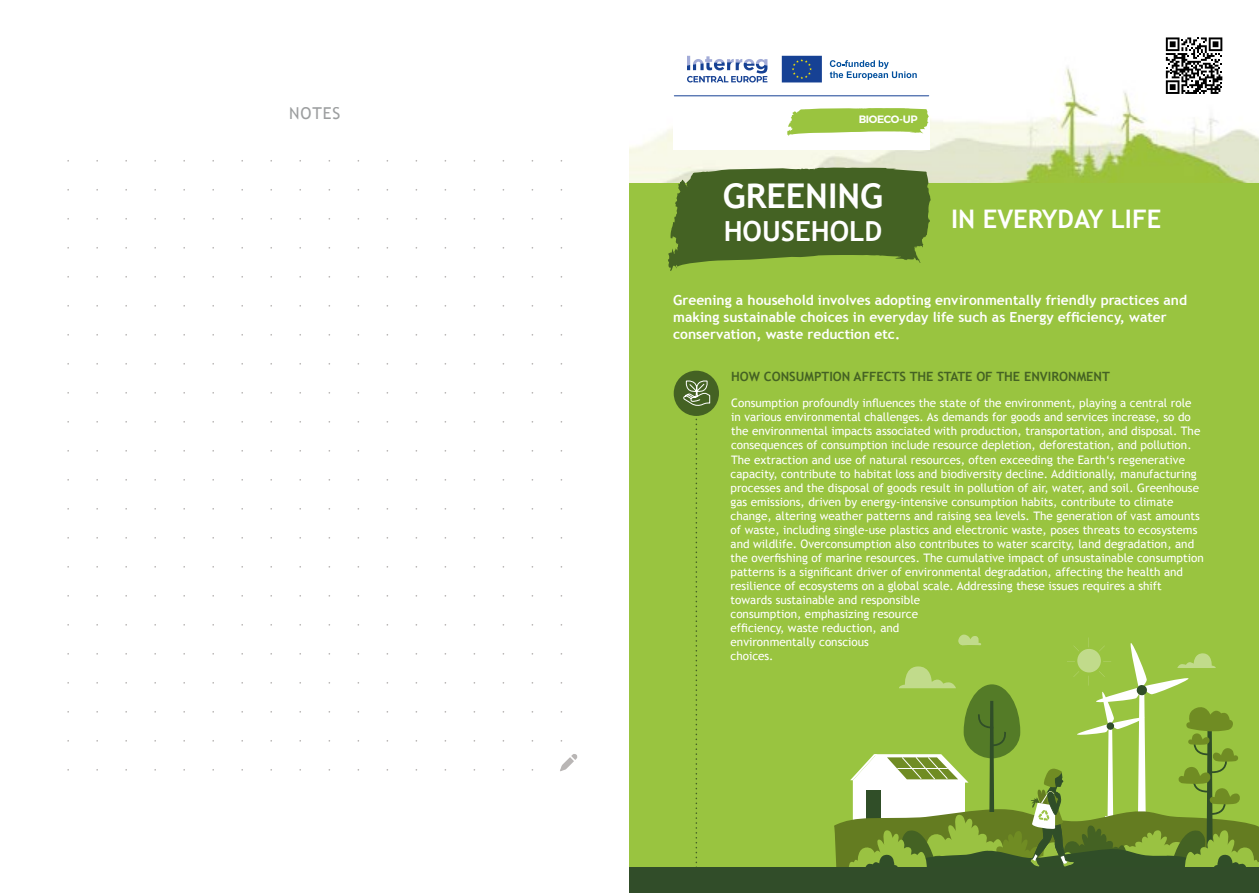
<style>
.page{position:relative;width:1259px;height:893px;background:#fff}
.page>*{position:absolute;margin:0;border:0;box-sizing:border-box;transform-origin:0 0}
.t1{font:700 34.05px "Trebuchet MS";color:#fff}
.t2{font:700 27.75px "Trebuchet MS";color:#fff}
.t3{font:700 25.5px "Trebuchet MS";color:#fff}
.t4{font:16.35px "Trebuchet MS";letter-spacing:.05em;color:#9c9e9f}
.t5{font:700 13.8px/16.6px "Trebuchet MS";color:#fff}
.t6{font:700 12.75px "Trebuchet MS";color:#446223}
.t7{font:11.7px/14.1px "Trebuchet MS";color:#fff}
.t8{font:600 10.65px "Montserrat";letter-spacing:-.03em;color:#fff}
</style>
<div class="page">
<svg style="left:560px;top:754px;width:17px;height:17px"></svg>
<img style="left:629px;top:67px;width:630px;height:116px">
<div style="left:629px;top:183px;width:630px;height:710px;background:#99c440"></div>
<div style="left:673px;top:42px;width:257px;height:108px;background:#fff"></div>
<svg style="left:787px;top:108px;width:141px;height:28px"></svg>
<svg style="left:781px;top:55px;width:41px;height:28px"></svg>
<svg style="left:830px;top:60px;width:86px;height:20px"></svg>
<svg style="left:687px;top:56px;width:80px;height:26px"></svg>
<hr style="left:674px;top:96px;width:254px;height:1px;background:#164194">
<svg style="left:1164px;top:37px;width:60px;height:59px"></svg>
<svg style="left:1165px;top:37px;width:57px;height:57px"></svg>
<svg style="left:668px;top:167px;width:262px;height:104px;background:#56752d"></svg>
<div style="left:673px;top:371px;width:46px;height:45px;background:#446223;border-radius:50%"></div>
<svg style="left:682px;top:380px;width:28px;height:487px"></svg>
<svg style="left:834px;top:635px;width:425px;height:232px"></svg>
<div style="left:629px;top:867px;width:630px;height:26px;background:#314d29"></div>
<h3 class="t4" style="left:289px;top:104px;width:52px">NOTES</h3>
<p class="t8" style="left:858px;top:111px;width:60px">BIOECO-UP</p>
<h1 class="t1" style="left:723px;top:174px;width:162px">GREENING</h1>
<h2 class="t2" style="left:723px;top:214px;width:160px">HOUSEHOLD</h2>
<h3 class="t3" style="left:951px;top:203px;width:212px">IN EVERYDAY LIFE</h3>
<p class="t5" style="left:673px;top:292px;width:515px">Greening a household involves adopting environmentally friendly practices and making sustainable choices in everyday life such as Energy efficiency, water conservation, waste reduction etc.</p>
<p class="t6" style="left:731px;top:369px;width:380px">HOW CONSUMPTION AFFECTS THE STATE OF THE ENVIRONMENT</p>
<p class="t7" style="left:730px;top:396px;width:475px">Consumption profoundly influences the state of the environment, playing a central role<br>in various environmental challenges. As demands for goods and services increase, so do the environmental impacts associated with production, transportation, and disposal. The consequences of consumption include resource depletion, deforestation, and pollution.<br>The extraction and use of natural resources, often exceeding the Earth‘s regenerative capacity, contribute to habitat loss and biodiversity decline. Additionally, manufacturing processes and the disposal of goods result in pollution of air, water, and soil. Greenhouse gas emissions, driven by energy-intensive consumption habits, contribute to climate change, altering weather patterns and raising sea levels. The generation of vast amounts of waste, including single-use plastics and electronic waste, poses threats to ecosystems and wildlife. Overconsumption also contributes to water scarcity, land degradation, and the overfishing of marine resources. The cumulative impact of unsustainable consumption patterns is a significant driver of environmental degradation, affecting the health and resilience of ecosystems on a global scale. Addressing these issues requires a shift towards sustainable and responsible<br>consumption, emphasizing resource<br>efficiency, waste reduction, and<br>environmentally conscious<br>choices.</p>
</div>
